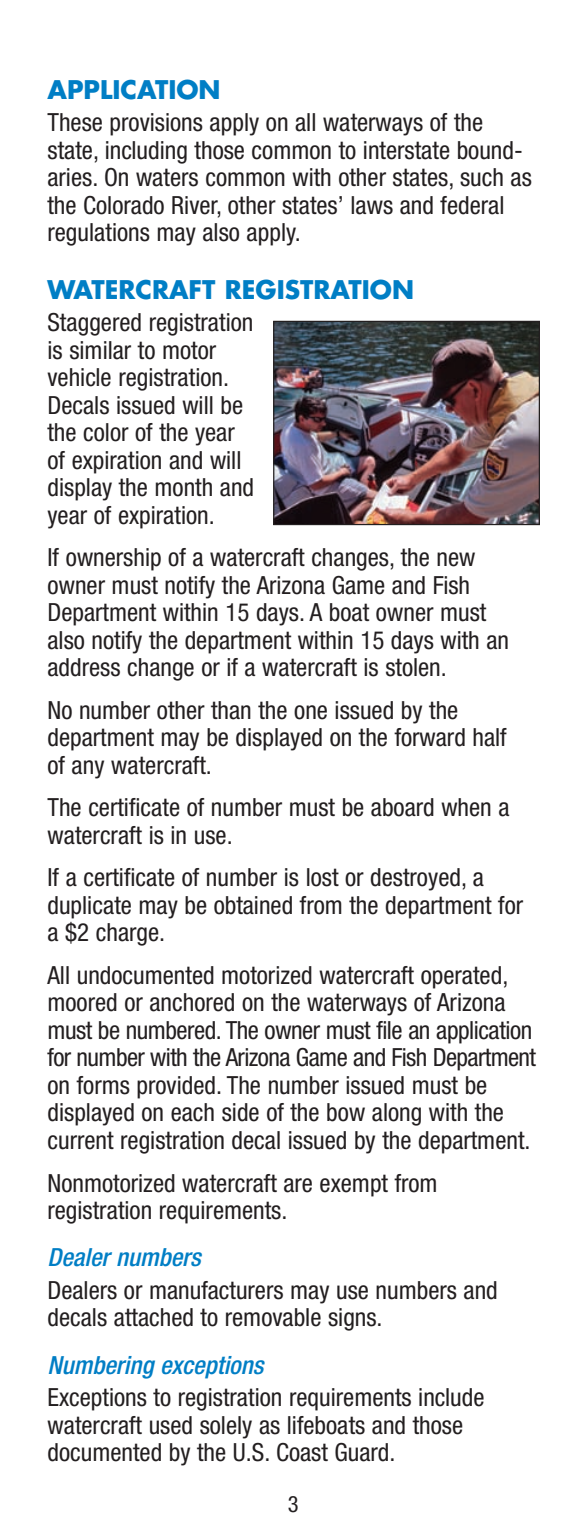
<style>
.page{position:relative;width:585px;height:1523px;background:#fff}
.page>*{position:absolute;margin:0;border:0;box-sizing:border-box;transform-origin:0 0}
.t1{font:condensed 25px/27.5px "Helvetica Neue";color:#231f20}
.t2{font:700 25px "Futura";color:#007ec5}
.t3{font:italic 500 condensed 25px "Helvetica Neue";color:#007ec5}
.t4{font:condensed 22.5px "Helvetica Neue";color:#231f20}
</style>
<div class="page">
<img style="left:273px;top:320px;width:267px;height:206px">
<p class="t2" style="left:48px;top:73px;width:175px">APPLICATION</p>
<p class="t1" style="left:48px;top:108px;width:486px">These provisions apply on all waterways of the state, including those common to interstate bound&shy;aries. On waters common with other states, such as the Colorado River, other states’ laws and federal regulations may also apply.</p>
<p class="t2" style="left:48px;top:273px;width:368px">WATERCRAFT REGISTRATION</p>
<p class="t1" style="left:48px;top:308px;width:208px">Staggered registration is similar to motor vehicle registration.<br>Decals issued will be the color of the year of expiration and will display the month and year of expiration.</p>
<p class="t1" style="left:48px;top:543px;width:463px">If ownership of a watercraft changes, the new owner must notify the Arizona Game and Fish Department within 15 days. A boat owner must also notify the department within 15 days with an address change or if a watercraft is stolen.</p>
<p class="t1" style="left:48px;top:696px;width:461px">No number other than the one issued by the department may be displayed on the forward half of any watercraft.</p>
<p class="t1" style="left:48px;top:793px;width:464px">The certificate of number must be aboard when a watercraft is in use.</p>
<p class="t1" style="left:48px;top:863px;width:477px">If a certificate of number is lost or destroyed, a duplicate may be obtained from the department for a $2 charge.</p>
<p class="t1" style="left:48px;top:961px;width:490px">All undocumented motorized watercraft operated, moored or anchored on the waterways of Arizona must be numbered. The owner must file an application for number with the Arizona Game and Fish Department on forms provided. The number issued must be displayed on each side of the bow along with the current registration decal issued by the department.</p>
<p class="t1" style="left:48px;top:1168px;width:392px">Nonmotorized watercraft are exempt from registration requirements.</p>
<p class="t3" style="left:48px;top:1242px;width:161px">Dealernumbers</p>
<p class="t1" style="left:48px;top:1276px;width:452px">Dealers or manufacturers may use numbers and decals attached to removable signs.</p>
<p class="t3" style="left:48px;top:1349px;width:224px">Numbering exceptions</p>
<p class="t1" style="left:48px;top:1383px;width:438px">Exceptions to registration requirements include watercraft used solely as lifeboats and those documented by the U.S. Coast Guard.</p>
<p class="t4" style="left:288px;top:1491px;width:12px">3</p>
</div>
